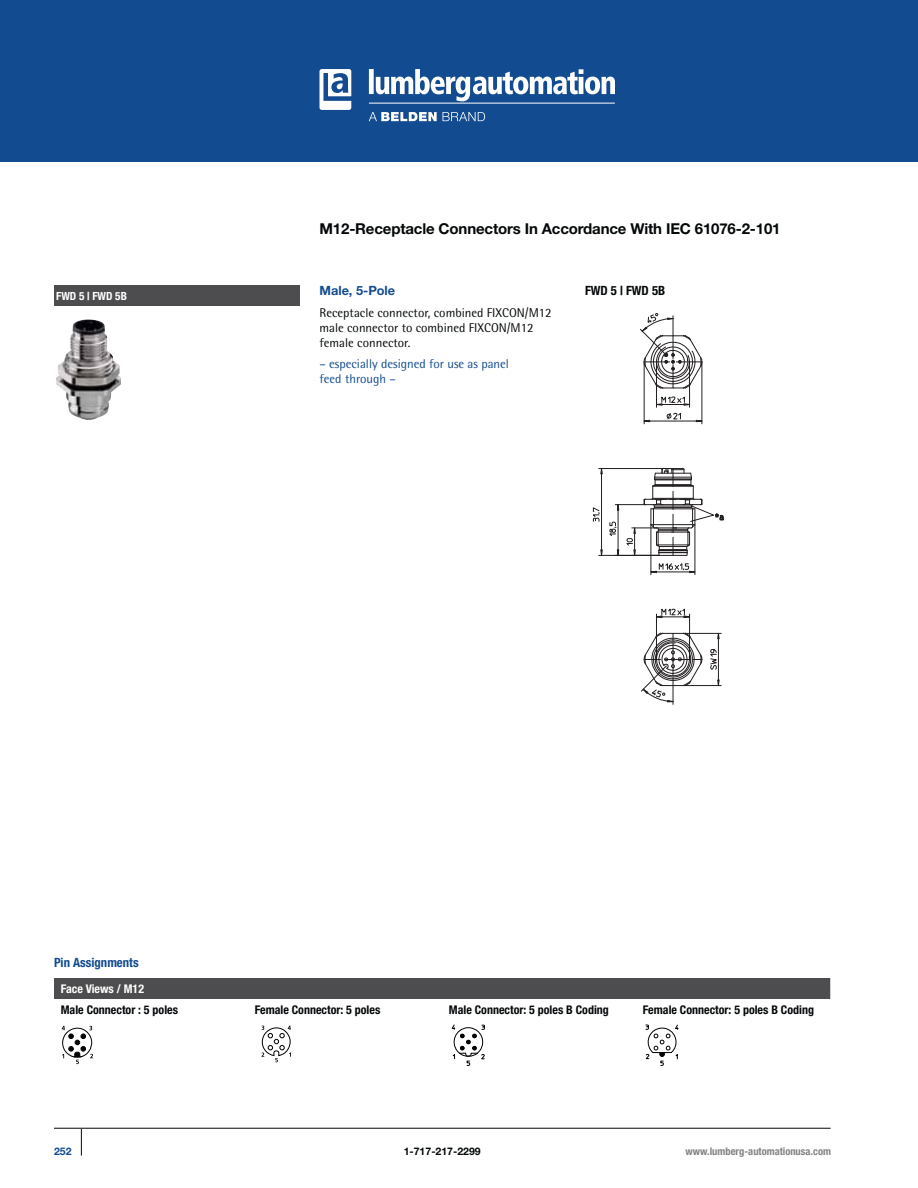
<style>
.page{position:relative;width:918px;height:1188px;background:#fff}
.page>*{position:absolute;margin:0;border:0;box-sizing:border-box;transform-origin:0 0}
.t1{font:700 15px "Helvetica Neue";letter-spacing:-.01em;color:#040809}
.t2{font:12.75px/15px "Rotis Semi Sans Std";color:#040809}
.t3{font:12.75px/15px "Rotis Semi Sans Std";color:#124b8f}
.t4{font:700 condensed 12.75px "Helvetica Neue LT";color:#124b8f}
.t5{font:700 12.75px "Helvetica Neue";color:#124b8f}
.t6{font:700 condensed 12.75px "Helvetica Neue LT";color:#040809}
.t7{font:700 condensed 12px "Helvetica Neue LT";color:#040809}
.t8{font:700 condensed 12px "Helvetica Neue LT";color:#fff}
.t9{font:700 condensed 11.25px "Helvetica Neue LT";color:#fff}
.t10{font:700 condensed 10.5px "Helvetica Neue LT";color:#808284}
.t11{font:700 10.5px "Helvetica Neue";color:#040809}
.t12{font:700 10.5px "Helvetica Neue";color:#124b8f}
</style>
<div class="page">
<div style="left:0;top:0;width:918px;height:162px;background:#124b8f"></div>
<svg style="left:81px;top:1129px;width:1px;height:27px"></svg>
<hr style="left:54px;top:1128px;width:777px;height:1px;background:#040809">
<svg style="left:369px;top:112px;width:68px;height:9px"></svg>
<svg style="left:443px;top:112px;width:42px;height:9px"></svg>
<hr style="left:369px;top:103px;width:246px;height:1px;background:#fff">
<svg style="left:369px;top:69px;width:246px;height:32px"></svg>
<svg style="left:320px;top:69px;width:31px;height:41px"></svg>
<div style="left:54px;top:285px;width:245px;height:21px;background:#4d4d4f"></div>
<img style="left:56px;top:320px;width:65px;height:100px">
<hr style="left:644px;top:421px;width:58px;height:1px;background:#221e1f">
<hr style="left:701px;top:362px;width:1px;height:62px;background:#221e1f">
<hr style="left:644px;top:362px;width:1px;height:62px;background:#221e1f">
<svg style="left:643px;top:419px;width:8px;height:4px"></svg>
<svg style="left:696px;top:419px;width:7px;height:4px"></svg>
<svg style="left:666px;top:412px;width:15px;height:8px"></svg>
<hr style="left:695px;top:525px;width:1px;height:50px;background:#221e1f">
<hr style="left:650px;top:525px;width:1px;height:50px;background:#221e1f">
<hr style="left:689px;top:614px;width:1px;height:45px;background:#221e1f">
<hr style="left:656px;top:614px;width:1px;height:45px;background:#221e1f">
<svg style="left:656px;top:608px;width:34px;height:10px"></svg>
<hr style="left:689px;top:362px;width:1px;height:45px;background:#221e1f">
<hr style="left:656px;top:362px;width:1px;height:45px;background:#221e1f">
<hr style="left:718px;top:633px;width:1px;height:53px;background:#221e1f">
<hr style="left:685px;top:633px;width:36px;height:1px;background:#221e1f">
<hr style="left:685px;top:685px;width:36px;height:1px;background:#221e1f">
<svg style="left:717px;top:632px;width:3px;height:8px"></svg>
<svg style="left:717px;top:679px;width:3px;height:7px"></svg>
<svg style="left:710px;top:648px;width:9px;height:22px"></svg>
<svg style="left:641px;top:632px;width:62px;height:72px"></svg>
<svg style="left:640px;top:313px;width:63px;height:93px"></svg>
<svg style="left:592px;top:467px;width:132px;height:107px"></svg>
<div style="left:54px;top:978px;width:776px;height:21px;background:#4d4d4f"></div>
<svg style="left:62px;top:1026px;width:31px;height:38px"></svg>
<svg style="left:262px;top:1026px;width:29px;height:36px"></svg>
<svg style="left:451px;top:1025px;width:34px;height:41px"></svg>
<svg style="left:645px;top:1025px;width:34px;height:41px"></svg>
<p class="t1" style="left:320px;top:223px;width:463px">M12-Receptacle Connectors In Accordance With IEC 61076-2-101</p>
<p class="t9" style="left:56px;top:292px;width:72px">FWD 5 | FWD 5B</p>
<p class="t5" style="left:320px;top:286px;width:77px">Male, 5-Pole</p>
<p class="t2" style="left:320px;top:306px;width:234px">Receptacle connector, combined FIXCON/M12 male connector to combined FIXCON/M12 female connector.</p>
<p class="t3" style="left:320px;top:358px;width:191px">– especially designed for use as panel feed through –</p>
<p class="t6" style="left:585px;top:286px;width:82px">FWD 5 | FWD 5B</p>
<p class="t4" style="left:54px;top:958px;width:86px">Pin Assignments</p>
<p class="t8" style="left:61px;top:985px;width:85px">Face Views / M12</p>
<p class="t7" style="left:61px;top:1006px;width:119px">Male Connector : 5 poles</p>
<p class="t7" style="left:255px;top:1006px;width:127px">Female Connector: 5 poles</p>
<p class="t7" style="left:449px;top:1006px;width:162px">Male Connector: 5 poles B Coding</p>
<p class="t7" style="left:643px;top:1006px;width:173px">Female Connector: 5 poles B Coding</p>
<p class="t12" style="left:54px;top:1148px;width:19px">252</p>
<p class="t11" style="left:404px;top:1148px;width:79px">1-717-217-2299</p>
<p class="t10" style="left:686px;top:1147px;width:147px">www.lumberg-automationusa.com</p>
</div>
